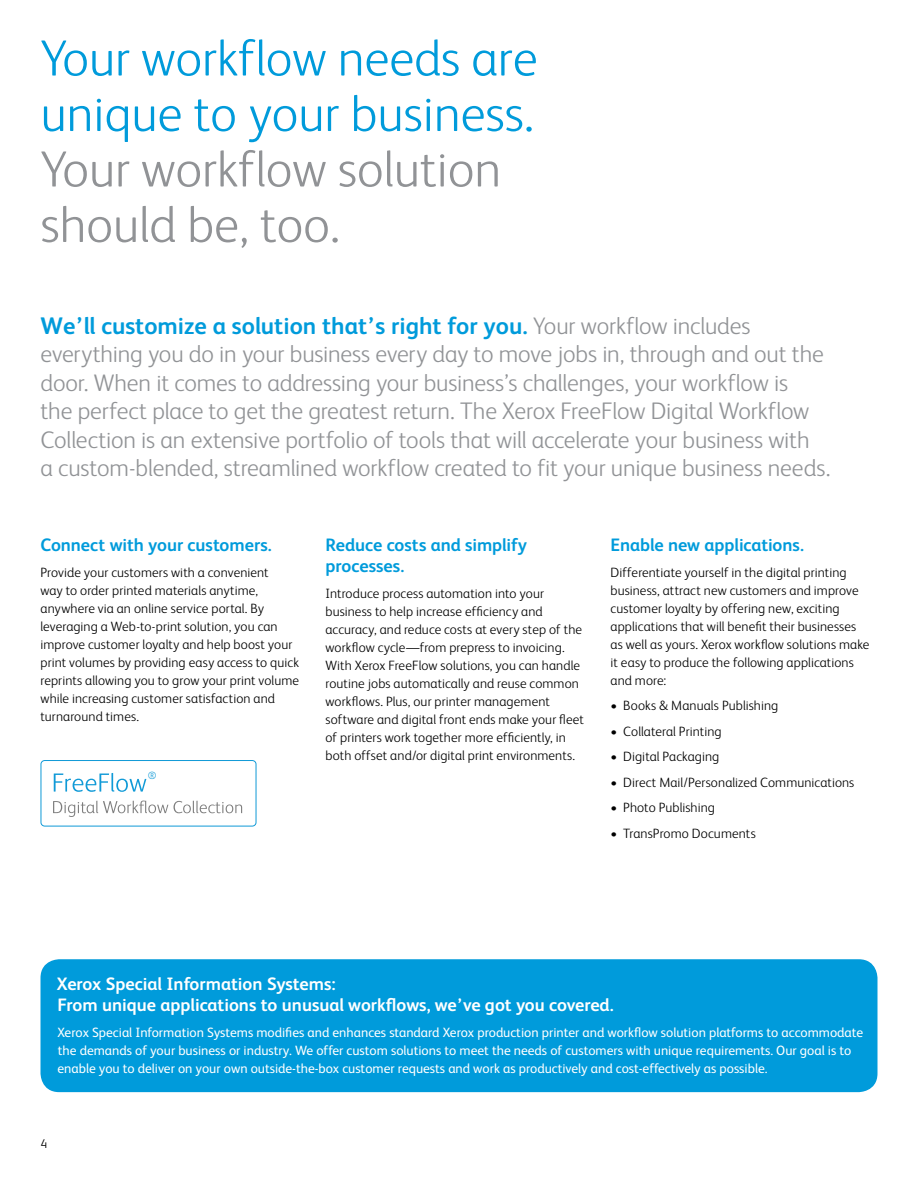
<style>
.page{position:relative;width:918px;height:1188px;background:#fff}
.page>*{position:absolute;margin:0;border:0;box-sizing:border-box;transform-origin:0 0}
.t1{font:300 51px/55.5px "Xerox Sans";color:#009bdb}
.t2{font:300 51px/55.5px "Xerox Sans";color:#919396}
.t3{font:300 24px/28.5px "Xerox Sans";letter-spacing:-.005em;color:#919396}
.t4{font:700 18px/21px "Xerox Sans";color:#fff}
.t5{font:700 18px/21px "Xerox Sans";letter-spacing:-.005em;color:#009bdb}
.t6{font:300 13.5px/18px "Xerox Sans";letter-spacing:.01em;color:#000}
.t7{font:13.5px/18px "Xerox Sans";color:#fff}
.t8{font:300 12.75px "Xerox Sans";color:#000}
.t9{font:300 10.5px "Xerox Sans";color:#109ad7}
.s1{font-weight:700;color:#009bdb}
</style>
<div class="page">
<div style="left:41px;top:960px;width:836px;height:131px;background:#009bdb;border-radius:18px"></div>
<div style="left:41px;top:959px;width:837px;height:133px;border:2px solid #009bdb;border-radius:18px"></div>
<div style="left:41px;top:760px;width:215px;height:67px;border:1px solid #109ad7;border-radius:4px"></div>
<svg style="left:53px;top:801px;width:115px;height:16px"></svg>
<svg style="left:174px;top:801px;width:68px;height:12px"></svg>
<svg style="left:54px;top:773px;width:92px;height:19px"></svg>
<h1 class="t1" style="left:40px;top:28px;width:499px">Your workflow needs are unique to your business.</h1>
<h1 class="t2" style="left:40px;top:139px;width:462px">Your workflow solution should be, too.</h1>
<p class="t3" style="left:40px;top:310px;width:791px"><span class="s1">We’ll customize a solution that’s right for you.</span> Your workflow includes everything you do in your business every day to move jobs in, through and out the door. When it comes to addressing your business’s challenges, your workflow is<br>the perfect place to get the greatest return. The Xerox FreeFlow Digital Workflow Collection is an extensive portfolio of tools that will accelerate your business with<br>a custom-blended, streamlined workflow created to fit your unique business needs.</p>
<h3 class="t5" style="left:40px;top:534px;width:233px">Connect with your customers.</h3>
<p class="t6" style="left:40px;top:562px;width:260px">Provide your customers with a convenient<br>way to order printed materials anytime, anywhere via an online service portal. By leveraging a Web-to-print solution, you can improve customer loyalty and help boost your print volumes by providing easy access to quick reprints allowing you to grow your print volume while increasing customer satisfaction and turnaround times.</p>
<p class="t9" style="left:148px;top:768px;width:10px">®</p>
<h3 class="t5" style="left:326px;top:534px;width:203px">Reduce costs and simplify processes.</h3>
<p class="t6" style="left:326px;top:583px;width:260px">Introduce process automation into your business to help increase efficiency and accuracy, and reduce costs at every step of the workflow cycle—from prepress to invoicing.<br>With Xerox FreeFlow solutions, you can handle routine jobs automatically and reuse common workflows. Plus, our printer management software and digital front ends make your fleet of printers work together more efficiently, in both offset and/or digital print environments.</p>
<h3 class="t5" style="left:610px;top:534px;width:195px">Enable new applications.</h3>
<p class="t6" style="left:610px;top:562px;width:260px">Differentiate yourself in the digital printing business, attract new customers and improve customer loyalty by offering new, exciting applications that will benefit their businesses as well as yours. Xerox workflow solutions make it easy to produce the following applications and more:</p>
<p class="t6" style="left:610px;top:696px;width:169px">• Books &amp; Manuals Publishing</p>
<p class="t6" style="left:610px;top:721px;width:113px">• Collateral Printing</p>
<p class="t6" style="left:610px;top:747px;width:110px">• Digital Packaging</p>
<p class="t6" style="left:610px;top:773px;width:245px">• Direct Mail/Personalized Communications</p>
<p class="t6" style="left:610px;top:798px;width:106px">• Photo Publishing</p>
<p class="t6" style="left:610px;top:824px;width:147px">• TransPromo Documents</p>
<h3 class="t4" style="left:57px;top:973px;width:558px">Xerox Special Information Systems:<br>From unique applications to unusual workflows, we’ve got you covered.</h3>
<p class="t7" style="left:57px;top:1023px;width:807px">Xerox Special Information Systems modifies and enhances standard Xerox production printer and workflow solution platforms to accommodate the demands of your business or industry. We offer custom solutions to meet the needs of customers with unique requirements. Our goal is to enable you to deliver on your own outside-the-box customer requests and work as productively and cost-effectively as possible.</p>
<p class="t8" style="left:40px;top:1135px;width:8px">4</p>
</div>
